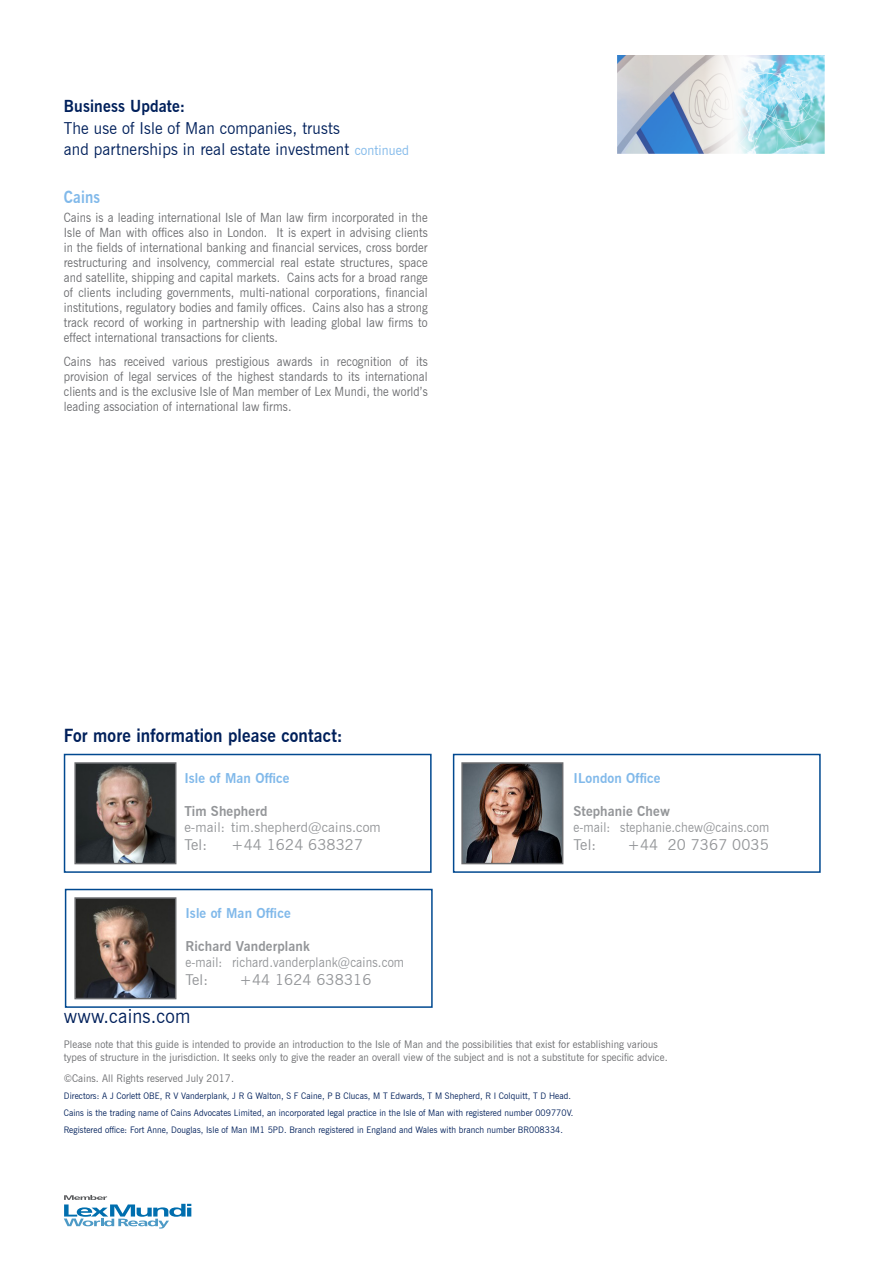
<style>
.page{position:relative;width:893px;height:1263px;background:#fff}
.page>*{position:absolute;margin:0;border:0;box-sizing:border-box;transform-origin:0 0}
.Biog{font:19.5px "News Gothic BT";letter-spacing:.01em;color:#00205b;scale:.95 1}
.Biog-2{font:700 18px "News Gothic BT";letter-spacing:.01em;color:#00205b;scale:.95 1}
.Biog-3{font:16.5px "News Gothic BT";letter-spacing:.01em;color:#00205b;scale:.95 1}
.Biog-4{font:700 16.5px "News Gothic BT";letter-spacing:.01em;color:#00205b;scale:.95 1}
.Biog-5{font:700 16.5px "News Gothic BT";letter-spacing:.01em;color:#81b9ea;scale:.91 1}
.Biog-6{font:15px "News Gothic BT";letter-spacing:.01em;color:#939598}
.Biog-7{font:13.5px "News Gothic BT";letter-spacing:.01em;color:#939598;scale:.91 1}
.Biog-8{font:700 13.5px "News Gothic BT";letter-spacing:.01em;color:#81b9ea}
.Biog-9{font:700 13.5px "News Gothic BT";letter-spacing:.01em;color:#939598}
.Biog-10{font:13.5px "News Gothic BT";letter-spacing:.01em;color:#939598}
.Biog-11{font:12.75px/15px "News Gothic BT";letter-spacing:.01em;color:#6c6d70;text-align:justify;scale:.91 1}
.Biog-12{font:10.5px "News Gothic BT";letter-spacing:.01em;color:#6c6d70;scale:.95 1}
.Biog-13{font:9px "News Gothic BT";letter-spacing:.01em;color:#00205b;scale:.95 1}
.s1{font-size:13.5px;color:#81b9ea}
</style>
<div class="page">
<img style="left:618px;top:55px;width:112px;height:98px">
<img style="left:730px;top:55px;width:94px;height:98px">
<div style="left:453px;top:754px;width:368px;height:119px;border:2px solid #014990"></div>
<img style="left:464px;top:765px;width:96px;height:96px">
<div style="left:461px;top:762px;width:102px;height:102px;border:2px solid #6c6d70"></div>
<div style="left:64px;top:754px;width:368px;height:119px;border:2px solid #014990"></div>
<img style="left:77px;top:765px;width:96px;height:96px">
<div style="left:74px;top:762px;width:102px;height:102px;border:2px solid #6c6d70"></div>
<svg style="left:64px;top:1195px;width:127px;height:33px"></svg>
<div style="left:65px;top:889px;width:368px;height:119px;border:2px solid #014990"></div>
<img style="left:77px;top:900px;width:96px;height:96px">
<div style="left:74px;top:897px;width:102px;height:102px;border:2px solid #6c6d70"></div>
<p class="Biog-4" style="left:64px;top:97px;width:129px">Business Update:</p>
<p class="Biog-3" style="left:64px;top:118px;width:292px">The use of Isle of Man companies, trusts</p>
<p class="Biog-3" style="left:64px;top:139px;width:365px">and partnerships in real estate investment <span class="s1">continued</span></p>
<p class="Biog-5" style="left:64px;top:187px;width:41px">Cains</p>
<p class="Biog-11" style="left:64px;top:210px;width:401px">Cains is a leading international Isle of Man law firm incorporated in the Isle of Man with offices also in London. It is expert in advising clients in the fields of international banking and financial services, cross border restructuring and insolvency, commercial real estate structures, space and satellite, shipping and capital markets. Cains acts for a broad range of clients including governments, multi-national corporations, financial institutions, regulatory bodies and family offices. Cains also has a strong track record of working in partnership with leading global law firms to effect international transactions for clients.</p>
<p class="Biog-11" style="left:64px;top:353px;width:401px">Cains has received various prestigious awards in recognition of its provision of legal services of the highest standards to its international clients and is the exclusive Isle of Man member of Lex Mundi, the world’s leading association of international law firms.</p>
<p class="Biog-2" style="left:64px;top:724px;width:295px">For more information please contact:</p>
<p class="Biog-8" style="left:184px;top:769px;width:107px">Isle of Man Office</p>
<p class="Biog-9" style="left:184px;top:802px;width:85px">Tim Shepherd</p>
<p class="Biog-10" style="left:184px;top:819px;width:198px">e-mail: tim.shepherd@cains.com</p>
<p class="Biog-6" style="left:184px;top:836px;width:24px">Tel:</p>
<p class="Biog-6" style="left:231px;top:836px;width:133px">+44 1624 638327</p>
<p class="Biog-8" style="left:185px;top:904px;width:107px">Isle of Man Office</p>
<p class="Biog-9" style="left:185px;top:937px;width:126px">Richard Vanderplank</p>
<p class="Biog-7" style="left:185px;top:954px;width:242px">e-mail: richard.vanderplank@cains.com</p>
<p class="Biog-6" style="left:185px;top:971px;width:24px">Tel:</p>
<p class="Biog-6" style="left:239px;top:971px;width:133px">+44 1624 638316</p>
<p class="Biog-8" style="left:573px;top:769px;width:89px">ILondon Office</p>
<p class="Biog-9" style="left:573px;top:802px;width:98px">Stephanie Chew</p>
<p class="Biog-7" style="left:573px;top:819px;width:217px">e-mail: stephanie.chew@cains.com</p>
<p class="Biog-6" style="left:573px;top:836px;width:24px">Tel:</p>
<p class="Biog-6" style="left:627px;top:836px;width:143px">+44 20 7367 0035</p>
<p class="Biog" style="left:64px;top:1004px;width:135px">www.cains.com</p>
<p class="Biog-12" style="left:64px;top:1038px;width:627px">Please note that this guide is intended to provide an introduction to the Isle of Man and the possibilities that exist for establishing various</p>
<p class="Biog-12" style="left:64px;top:1051px;width:637px">types of structure in the jurisdiction. It seeks only to give the reader an overall view of the subject and is not a substitute for specific advice.</p>
<p class="Biog-12" style="left:64px;top:1072px;width:181px">©Cains. All Rights reserved July 2017.</p>
<p class="Biog-13" style="left:64px;top:1090px;width:535px">Directors: A J Corlett OBE, R V Vanderplank, J R G Walton, S F Caine, P B Clucas, M T Edwards, T M Shepherd, R I Colquitt, T D Head.</p>
<p class="Biog-13" style="left:64px;top:1107px;width:538px">Cains is the trading name of Cains Advocates Limited, an incorporated legal practice in the Isle of Man with registered number 009770V.</p>
<p class="Biog-13" style="left:64px;top:1124px;width:527px">Registered office: Fort Anne, Douglas, Isle of Man IM1 5PD. Branch registered in England and Wales with branch number BR008334.</p>
</div>
